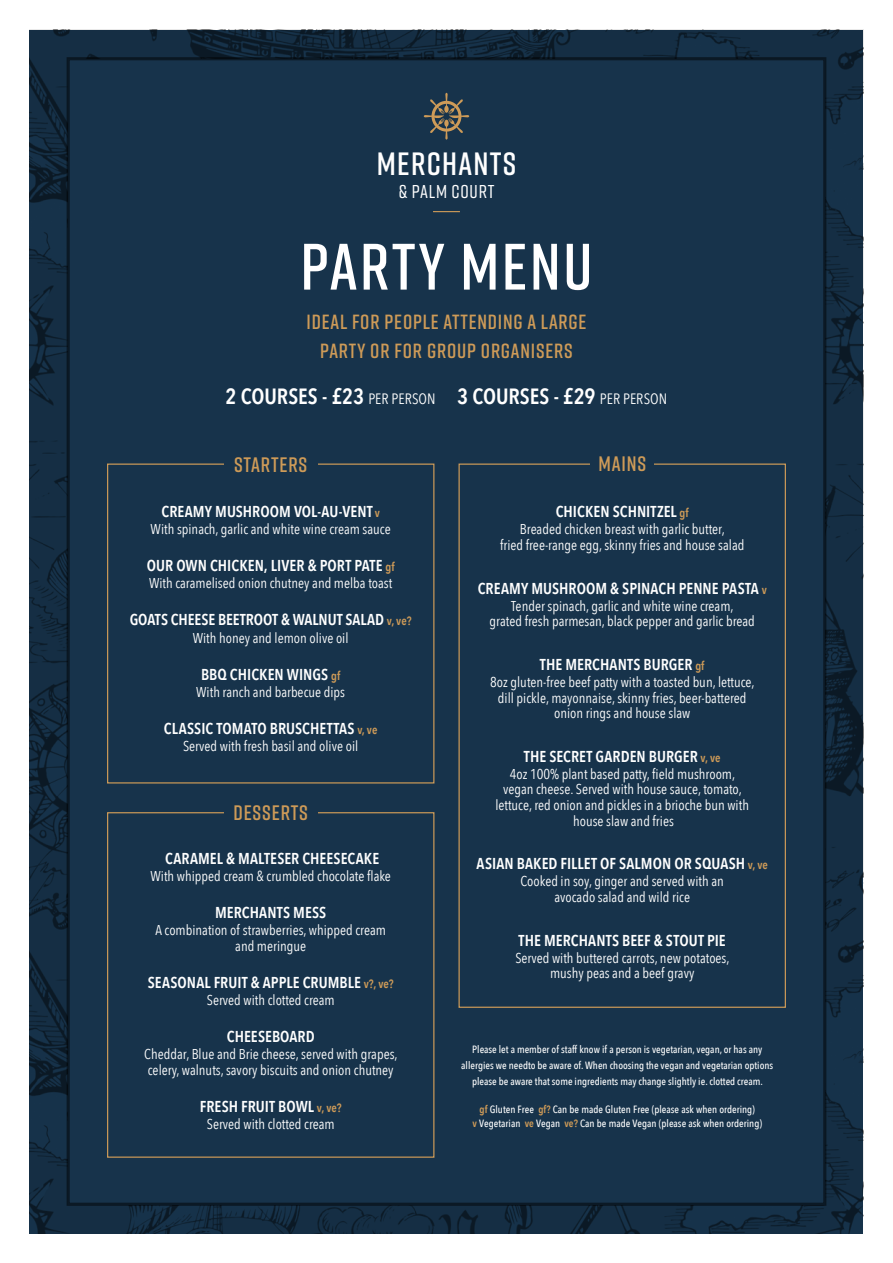
<style>
.page{position:relative;width:893px;height:1263px;background:#fff}
.page>*{position:absolute;margin:0;border:0;box-sizing:border-box;transform-origin:0 0}
.t1{font:600 65.4px "Rift";letter-spacing:.04em;color:#fff}
.t2{font:600 32.25px "Rift";letter-spacing:.04em;color:#fff}
.t3{font:600 22.05px "Avenir Next Condensed";letter-spacing:-.005em;color:#fff}
.t4{font:600 20.85px "Rift";letter-spacing:.04em;color:#ce9b58}
.t5{font:600 20.55px/29.5px "Rift";letter-spacing:.04em;color:#ce9b58;text-align:center}
.t6{font:500 18.6px "Rift";letter-spacing:.04em;color:#fff}
.t7{font:600 15.75px "Avenir Next Condensed";letter-spacing:.005em;color:#fff}
.t8{font:14.25px/15.8px "Avenir Next Condensed";color:#fff;text-align:center}
.t9{font:500 10.5px/15.8px "Avenir Next Condensed";color:#fff;text-align:center}
.s1{font-weight:400;font-size:15px}
.s2{font-size:12px;color:#ce9b58}
.s3{font-weight:600;color:#ce9b58}
</style>
<div class="page">
<img style="left:30px;top:30px;width:833px;height:1203px">
<div style="left:68px;top:59px;width:757px;height:1145px;background:#17334b"></div>
<svg style="left:424px;top:93px;width:45px;height:47px"></svg>
<svg style="left:433px;top:211px;width:27px;height:1px"></svg>
<div style="left:107px;top:463px;width:327px;height:320px;background:#17334b;border:1px solid #ce9b58"></div>
<div style="left:458px;top:463px;width:328px;height:545px;background:#17334b;border:1px solid #ce9b58"></div>
<div style="left:224px;top:462px;width:93px;height:10px;background:#17334b"></div>
<div style="left:107px;top:812px;width:327px;height:346px;background:#17334b;border:1px solid #ce9b58"></div>
<div style="left:224px;top:811px;width:93px;height:10px;background:#17334b"></div>
<div style="left:591px;top:462px;width:63px;height:10px;background:#17334b"></div>
<h2 class="t2" style="left:377px;top:141px;width:141px">MERCHANTS</h2>
<h3 class="t6" style="left:399px;top:178px;width:97px">&amp; PALM COURT</h3>
<h1 class="t1" style="left:300px;top:220px;width:294px">PARTY MENU</h1>
<h3 class="t5" style="left:306px;top:306px;width:282px">IDEAL FOR PEOPLE ATTENDING A LARGE<br>PARTY OR FOR GROUP ORGANISERS</h3>
<h3 class="t3" style="left:226px;top:377px;width:443px">2 COURSES - £23 <span class="s1">PER PERSON</span> 3 COURSES - £29 <span class="s1">PER PERSON</span></h3>
<h3 class="t4" style="left:234px;top:449px;width:75px">STARTERS</h3>
<p class="t7" style="left:161px;top:498px;width:220px">CREAMY MUSHROOM VOL-AU-VENT <span class="s2">v</span></p>
<p class="t8" style="left:151px;top:521px;width:242px">With spinach, garlic and white wine cream sauce</p>
<p class="t7" style="left:147px;top:552px;width:249px">OUR OWN CHICKEN, LIVER &amp; PORT PATE <span class="s2">gf</span></p>
<p class="t8" style="left:149px;top:575px;width:245px">With caramelised onion chutney and melba toast</p>
<p class="t7" style="left:130px;top:606px;width:283px">GOATS CHEESE BEETROOT &amp; WALNUT SALAD <span class="s2">v, ve?</span></p>
<p class="t8" style="left:193px;top:629px;width:157px">With honey and lemon olive oil</p>
<p class="t7" style="left:201px;top:660px;width:141px">BBQ CHICKEN WINGS <span class="s2">gf</span></p>
<p class="t8" style="left:196px;top:683px;width:150px">With ranch and barbecue dips</p>
<p class="t7" style="left:164px;top:714px;width:215px">CLASSIC TOMATO BRUSCHETTAS <span class="s2">v, ve</span></p>
<p class="t8" style="left:183px;top:737px;width:177px">Served with fresh basil and olive oil</p>
<h3 class="t4" style="left:233px;top:798px;width:76px">DESSERTS</h3>
<p class="t7" style="left:165px;top:845px;width:216px">CARAMEL &amp; MALTESER CHEESECAKE</p>
<p class="t8" style="left:151px;top:867px;width:242px">With whipped cream &amp; crumbled chocolate flake</p>
<p class="t7" style="left:215px;top:899px;width:113px">MERCHANTS MESS</p>
<p class="t8" style="left:156px;top:921px;width:232px">A combination of strawberries, whipped cream and meringue</p>
<p class="t7" style="left:148px;top:969px;width:248px">SEASONAL FRUIT &amp; APPLE CRUMBLE <span class="s2">v?, ve?</span></p>
<p class="t8" style="left:207px;top:991px;width:129px">Served with clotted cream</p>
<p class="t7" style="left:227px;top:1023px;width:89px">CHEESEBOARD</p>
<p class="t8" style="left:144px;top:1045px;width:255px;text-align:left">Cheddar, Blue and Brie cheese, served with grapes, celery, walnuts, savory biscuits and onion chutney</p>
<p class="t7" style="left:200px;top:1092px;width:143px">FRESH FRUIT BOWL <span class="s2">v, ve?</span></p>
<p class="t8" style="left:207px;top:1115px;width:129px">Served with clotted cream</p>
<h3 class="t4" style="left:598px;top:449px;width:49px">MAINS</h3>
<p class="t7" style="left:556px;top:498px;width:134px">CHICKEN SCHNITZEL <span class="s2">gf</span></p>
<p class="t8" style="left:500px;top:521px;width:246px">Breaded chicken breast with garlic butter,<br>fried free-range egg, skinny fries and house salad</p>
<p class="t7" style="left:478px;top:574px;width:291px">CREAMY MUSHROOM &amp; SPINACH PENNE PASTA <span class="s2">v</span></p>
<p class="t8" style="left:490px;top:597px;width:267px">Tender spinach, garlic and white wine cream,<br>grated fresh parmesan, black pepper and garlic bread</p>
<p class="t7" style="left:540px;top:651px;width:166px">THE MERCHANTS BURGER <span class="s2">gf</span></p>
<p class="t8" style="left:490px;top:673px;width:266px">8oz gluten-free beef patty with a toasted bun, lettuce, dill pickle, mayonnaise, skinny fries, beer-battered onion rings and house slaw</p>
<p class="t7" style="left:524px;top:742px;width:198px">THE SECRET GARDEN BURGER <span class="s2">v, ve</span></p>
<p class="t8" style="left:495px;top:765px;width:255px">4oz 100% plant based patty, field mushroom, vegan cheese. Served with house sauce, tomato, lettuce, red onion and pickles in a brioche bun with house slaw and fries</p>
<p class="t7" style="left:477px;top:850px;width:293px">ASIAN BAKED FILLET OF SALMON OR SQUASH <span class="s2">v, ve</span></p>
<p class="t8" style="left:521px;top:873px;width:205px">Cooked in soy, ginger and served with an avocado salad and wild rice</p>
<p class="t7" style="left:519px;top:926px;width:209px">THE MERCHANTS BEEF &amp; STOUT PIE</p>
<p class="t8" style="left:515px;top:949px;width:216px">Served with buttered carrots, new potatoes, mushy peas and a beef gravy</p>
<p class="t9" style="left:461px;top:1042px;width:314px">Please let a member of staff know if a person is vegetarian, vegan, or has any allergies we needto be aware of. When choosing the vegan and vegetarian options please be aware that some ingredients may change slightly ie. clotted cream.</p>
<p class="t9" style="left:472px;top:1102px;width:291px;line-height:14.1px"><span class="s3">gf</span> Gluten Free <span class="s3">gf?</span> Can be made Gluten Free (please ask when ordering)<br><span class="s3">v</span> Vegetarian <span class="s3">ve</span> Vegan <span class="s3">ve?</span> Can be made Vegan (please ask when ordering)</p>
</div>
